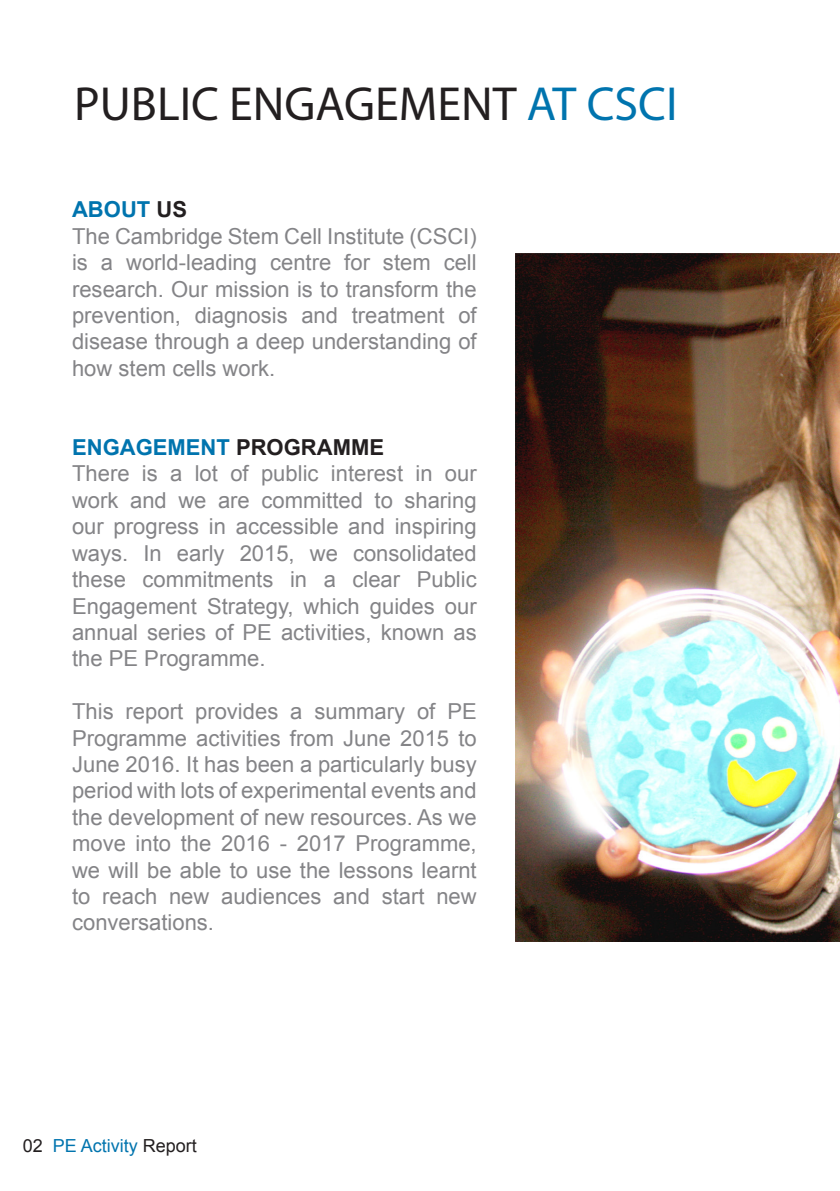
<style>
.page{position:relative;width:840px;height:1191px;background:#fff}
.page>*{position:absolute;margin:0;border:0;box-sizing:border-box;transform-origin:0 0}
.t1{font:48px "Myriad Pro";color:#231f20}
.t2{font:22px/26.4px "Arial";color:#848487}
.t3{font:18px "Arial";color:#0074ae}
.s1{color:#0074ae}
.s2{font-weight:700;color:#0074ae}
.s3{font-weight:700;color:#231f20}
.s4{color:#231f20}
</style>
<div class="page">
<img style="left:515px;top:254px;width:324px;height:688px">
<h1 class="t1" style="left:74px;top:74px;width:604px">PUBLIC ENGAGEMENT <span class="s1">AT CSCI</span></h1>
<p class="t2" style="left:72px;top:197px;width:406px"><span class="s2">ABOUT</span> <span class="s3">US<br></span>The Cambridge Stem Cell Institute (CSCI) is a world-leading centre for stem cell research. Our mission is to transform the prevention, diagnosis and treatment of disease through a deep understanding of how stem cells work.</p>
<p class="t2" style="left:72px;top:434px;width:406px"><span class="s2">ENGAGEMENT</span> <span class="s3">PROGRAMME<br></span>There is a lot of public interest in our work and we are committed to sharing our progress in accessible and inspiring ways. In early 2015, we consolidated these commitments in a clear Public Engagement Strategy, which guides our annual series of PE activities, known as the PE Programme.</p>
<p class="t2" style="left:72px;top:698px;width:406px;text-align:justify">This report provides a summary of PE Programme activities from June 2015 to June 2016. It has been a particularly busy period with lots of experimental events and the development of new resources. As we move into the 2016 - 2017 Programme, we will be able to use the lessons learnt to reach new audiences and start new conversations.</p>
<p class="t3" style="left:23px;top:1134px;width:176px"><span class="s4">02</span> PE Activity <span class="s4">Report</span></p>
</div>
